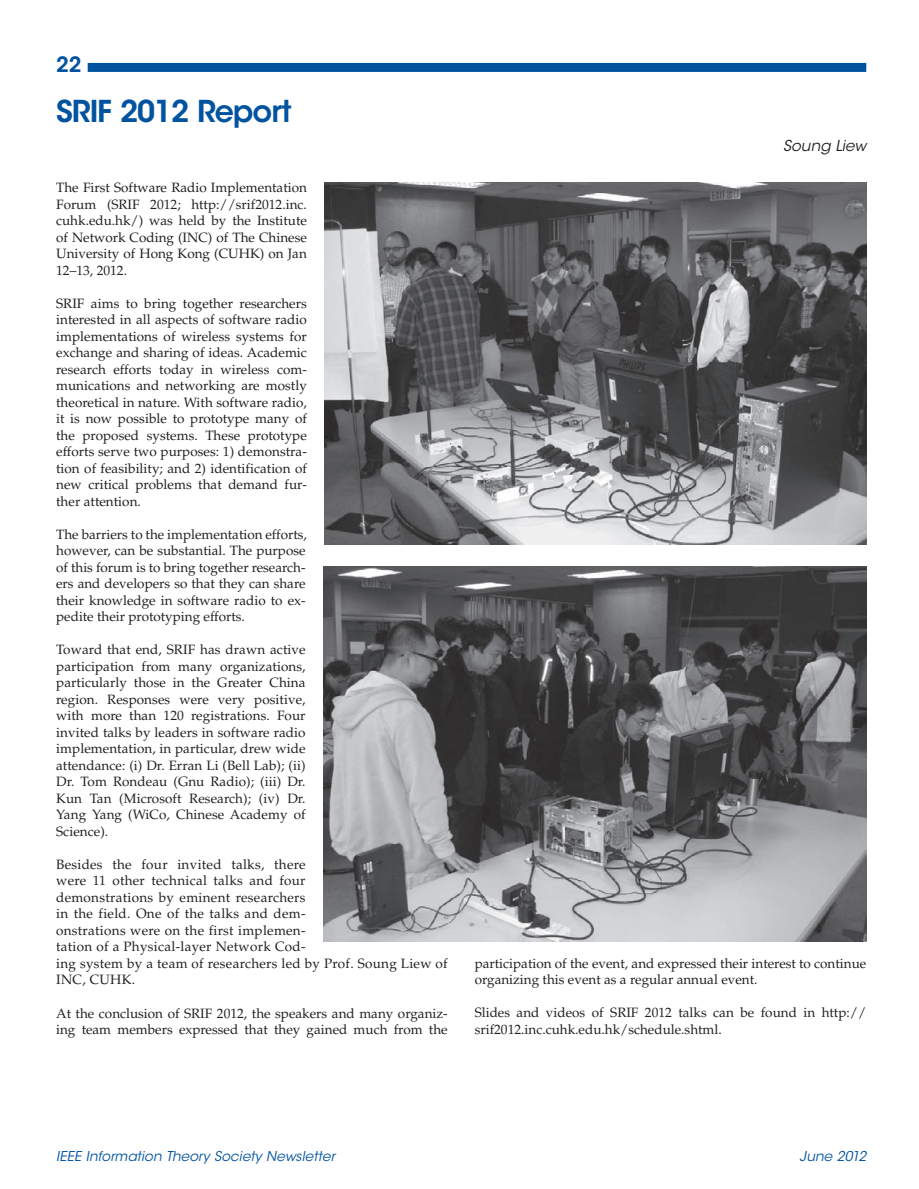
<style>
.page{position:relative;width:919px;height:1189px;background:#fff}
.page>*{position:absolute;margin:0;border:0;box-sizing:border-box;transform-origin:0 0}
.t1{font:600 30px "ITC Avant Garde Std";letter-spacing:-.035em;color:#0153a0}
.t2{font:600 21px "ITC Avant Garde Std";color:#0153a0}
.t3{font:italic 15px "ITC Avant Garde Std";letter-spacing:.01em;color:#231f20}
.t4{font:13.5px/16.5px "Palatino LT Std";color:#231f20;text-align:justify}
.t5{font:13.5px/16.5px "Palatino LT Std";letter-spacing:.02em;color:#231f20}
.t6{font:italic 13.5px "ITC Avant Garde Std";letter-spacing:.01em;color:#0153a0}
</style>
<div class="page">
<div style="left:88px;top:63px;width:778px;height:9px;background:#0153a0"></div>
<img style="left:325px;top:182px;width:541px;height:362px">
<img style="left:324px;top:567px;width:542px;height:374px">
<h2 class="t2" style="left:56px;top:56px;width:27px">22</h2>
<h1 class="t1" style="left:56px;top:100px;width:237px">SRIF 2012 Report</h1>
<p class="t4" style="left:56px;top:181px;width:252px">The First Software Radio Implementation Forum (SRIF 2012; http://srif2012.inc. cu hk.edu.hk/) was held by the Institute of Network Coding (INC) of The Chinese University of Hong Kong (CUHK) on Jan 12–13, 2012.</p>
<p class="t4" style="left:56px;top:296px;width:252px">SRIF aims to bring together researchers interested in all aspects of software radio implementations of wireless systems for exchange and sharing of ideas. Academic research efforts today in wireless com&shy;munications and networking are mostly theoretical in nature. With software radio, it is now possible to prototype many of the proposed systems. These prototype efforts serve two purposes: 1) demonstra&shy;tion of feasibility; and 2) identification of new critical problems that demand fur&shy;ther attention.</p>
<p class="t4" style="left:56px;top:527px;width:252px">The barriers to the implementation efforts, however, can be substantial. The purpose of this forum is to bring together research&shy;ers and developers so that they can share their knowledge in software radio to ex&shy;pedite their prototyping efforts.</p>
<p class="t4" style="left:56px;top:643px;width:251px">Toward that end, SRIF has drawn active participation from many organizations, particularly those in the Greater China region. Responses were very positive, with more than 120 registrations. Four invited talks by leaders in software radio implementation, in particular, drew wide attendance: (i) Dr. Erran Li (Bell Lab); (ii)<br>Dr. Tom Rondeau (Gnu Radio); (iii) Dr.<br>Kun Tan (Microsoft Research); (iv) Dr.<br>Yang Yang (WiCo, Chinese Academy of Science).</p>
<p class="t5" style="left:56px;top:857px;width:393px">Besides the four invited talks, there<br>were 11 other technical talks and four<br>demonstrations by eminent researchers<br>in the field. One of the talks and dem-<br>onstrations were on the first implemen-<br>tation of a Physical-layer Network Cod-<br>ing system by a team of researchers led by Prof. Soung Liew of INC, CUHK.</p>
<p class="t4" style="left:56px;top:1006px;width:393px">At the conclusion of SRIF 2012, the speakers and many organiz&shy;ing team members expressed that they gained much from the</p>
<p class="t3" style="left:783px;top:139px;width:85px">Soung Liew</p>
<p class="t4" style="left:475px;top:956px;width:393px">participation of the event, and expressed their interest to continue organizing this event as a regular annual event.</p>
<p class="t4" style="left:475px;top:1006px;width:393px">Slides and videos of SRIF 2012 talks can be found in http:// srif2012.inc.cuhk.edu.hk/schedule.shtml.</p>
<p class="t6" style="left:56px;top:1150px;width:280px">IEEE Information Theory Society Newsletter</p>
<p class="t6" style="left:799px;top:1150px;width:68px">June 2012</p>
</div>
